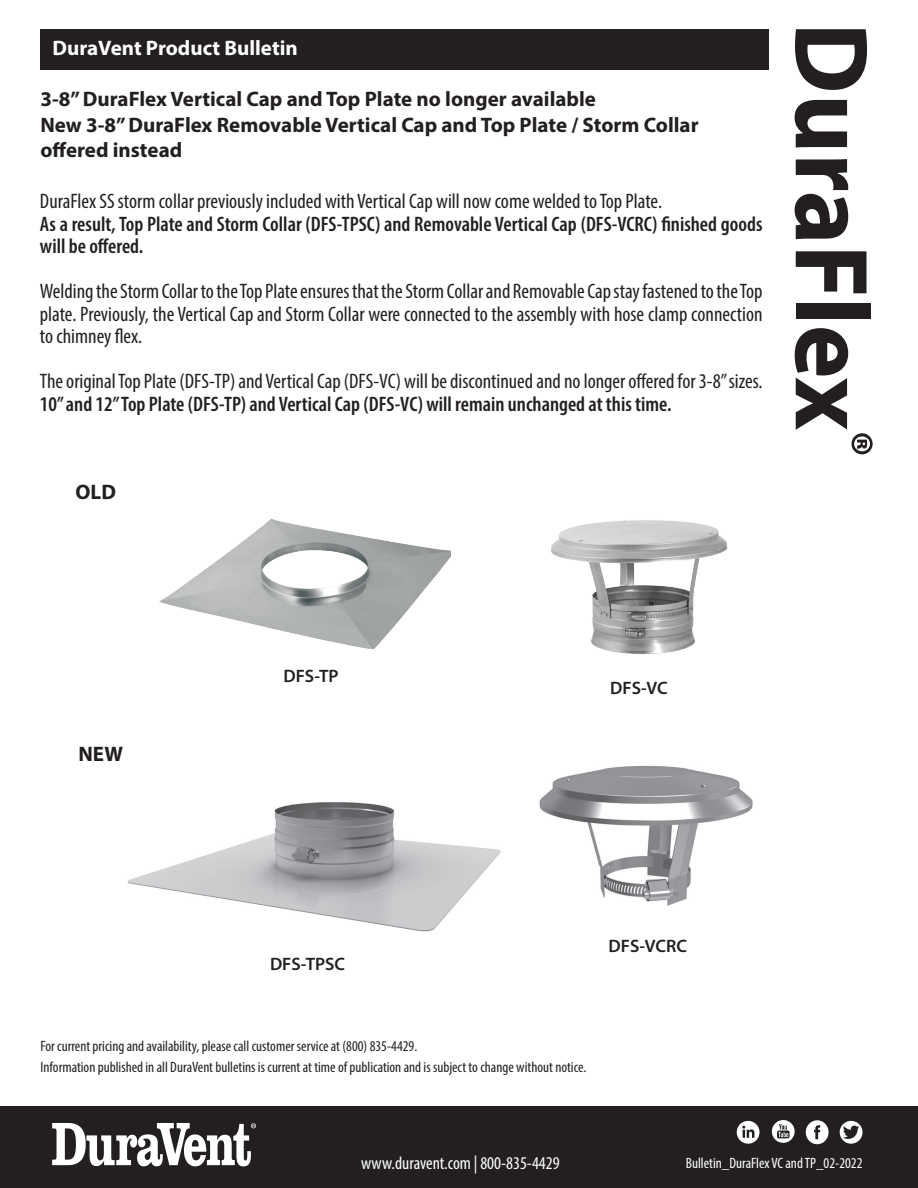
<style>
.page{position:relative;width:918px;height:1188px;background:#fff}
.page>*{position:absolute;margin:0;border:0;box-sizing:border-box;transform-origin:0 0}
.t1{font:700 105px "Myriad Pro";color:#231f20}
.t2{font:condensed 21px/22.5px "Myriad Pro";color:#231f20;text-align:justify}
.t3{font:600 condensed 21px/22.5px "Myriad Pro";color:#231f20}
.t4{font:700 21px/25.2px "Myriad Pro";color:#231f20}
.t5{font:700 21px "Myriad Pro";color:#fff}
.t6{font:condensed 18px "Myriad Pro";color:#fff}
.t7{font:600 18px "Myriad Pro";color:#231f20}
.t8{font:condensed 15px/21px "Myriad Pro";color:#231f20}
.t9{font:condensed 15px "Myriad Pro";color:#fff}
</style>
<div class="page">
<img style="left:127px;top:802px;width:374px;height:130px">
<img style="left:551px;top:520px;width:177px;height:135px">
<div style="left:40px;top:29px;width:730px;height:40px;background:#231f20"></div>
<div style="left:0;top:1106px;width:918px;height:82px;background:#231f20"></div>
<svg style="left:52px;top:1123px;width:204px;height:43px"></svg>
<svg style="left:772px;top:1120px;width:23px;height:23px"></svg>
<svg style="left:737px;top:1121px;width:23px;height:23px"></svg>
<div style="left:806px;top:1120px;width:23px;height:24px;background:#fff;border-radius:50%"></div>
<svg style="left:814px;top:1125px;width:6px;height:14px"></svg>
<svg style="left:840px;top:1121px;width:23px;height:23px"></svg>
<img style="left:539px;top:765px;width:214px;height:141px">
<img style="left:159px;top:518px;width:292px;height:132px">
<p class="t5" style="left:52px;top:34px;width:247px">DuraVent Product Bulletin</p>
<h1 class="t1" style="left:900px;top:22px;width:436px;rotate:90deg">DuraFlex<sup>®</sup></h1>
<p class="t4" style="left:40px;top:86px;width:660px">3-8” DuraFlex Vertical Cap and Top Plate no longer available<br>New 3-8” DuraFlex Removable Vertical Cap and Top Plate / Storm Collar offered instead</p>
<p class="t2" style="left:40px;top:190px;width:624px">DuraFlex SS storm collar previously included with Vertical Cap will now come welded to Top Plate.</p>
<p class="t3" style="left:40px;top:212px;width:724px">As a result, Top Plate and Storm Collar (DFS-TPSC) and Removable Vertical Cap (DFS-VCRC) finished goods will be offered.</p>
<p class="t2" style="left:40px;top:280px;width:724px">Welding the Storm Collar to the Top Plate ensures that the Storm Collar and Removable Cap stay fastened to the Top plate. Previously, the Vertical Cap and Storm Collar were connected to the assembly with hose clamp connection to chimney flex.</p>
<p class="t2" style="left:40px;top:370px;width:724px">The original Top Plate (DFS-TP) and Vertical Cap (DFS-VC) will be discontinued and no longer offered for 3-8” sizes.</p>
<p class="t3" style="left:40px;top:392px;width:633px">10” and 12” Top Plate (DFS-TP) and Vertical Cap (DFS-VC) will remain unchanged at this time.</p>
<p class="t4" style="left:76px;top:479px;width:42px">OLD</p>
<p class="t4" style="left:78px;top:740px;width:46px">NEW</p>
<p class="t7" style="left:283px;top:664px;width:57px">DFS-TP</p>
<p class="t7" style="left:610px;top:677px;width:59px">DFS-VC</p>
<p class="t7" style="left:270px;top:952px;width:77px">DFS-TPSC</p>
<p class="t7" style="left:609px;top:934px;width:80px">DFS-VCRC</p>
<p class="t8" style="left:40px;top:1035px;width:547px">For current pricing and availability, please call customer service at (800) 835-4429.<br>Information published in all DuraVent bulletins is current at time of publication and is subject to change without notice.</p>
<p class="t6" style="left:361px;top:1152px;width:200px">www.duravent.com | 800-835-4429</p>
<p class="t9" style="left:686px;top:1154px;width:178px">Bulletin_DuraFlex VC and TP_02-2022</p>
</div>
